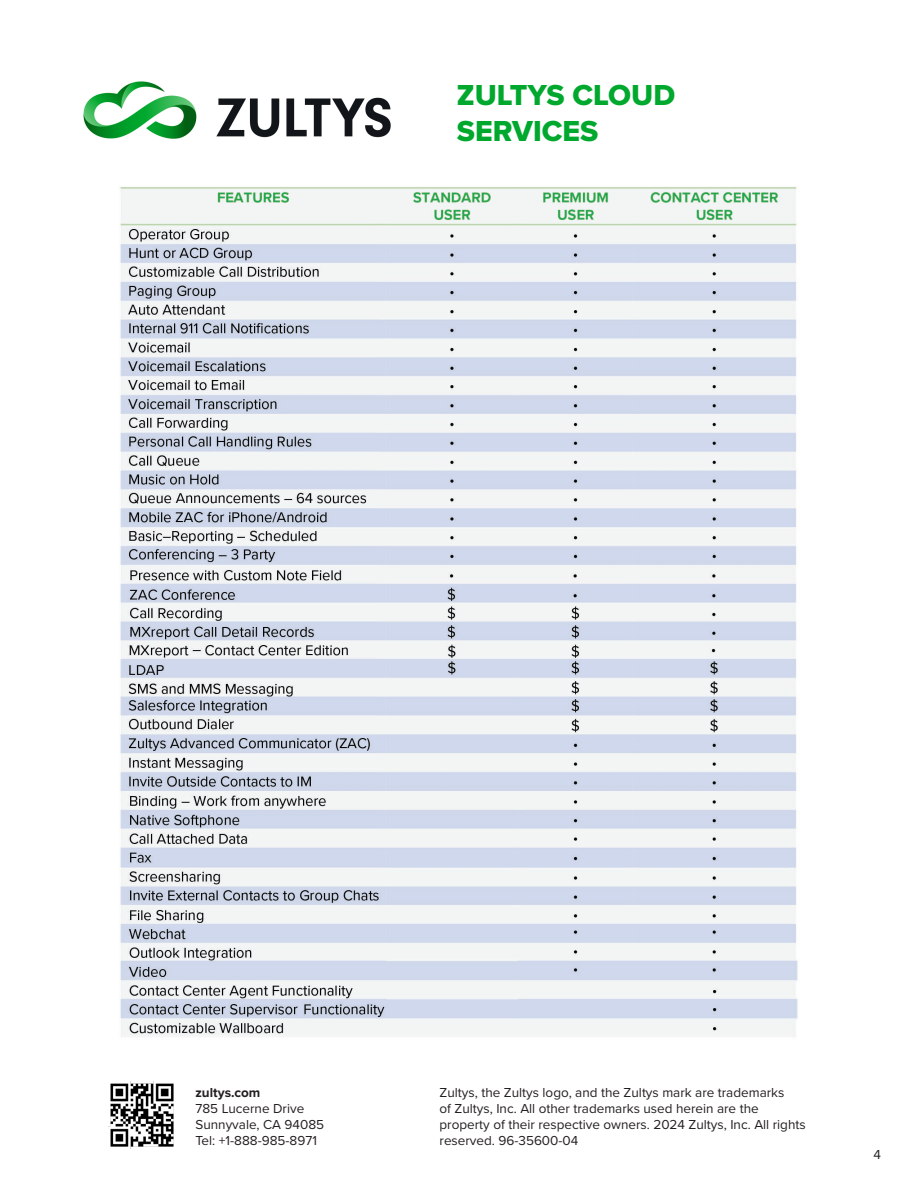
<style>
.page{position:relative;width:918px;height:1188px;background:#fff}
.page>*{position:absolute;margin:0;border:0;box-sizing:border-box;transform-origin:0 0}
.t1{font:30px "Proxima Nova Extrabld";color:#00a82d}
.t2{font:13.5px/16.2px "Proxima Nova";color:#231f20}
.t3{font:700 13.5px "Proxima Nova";color:#231f20}
</style>
<div class="page">
<img style="left:83px;top:81px;width:308px;height:58px">
<img style="left:108px;top:1081px;width:66px;height:68px">
<img style="left:119px;top:186px;width:679px;height:851px">
<p class="t1" style="left:457px;top:73px;width:220px">ZULTYS CLOUD</p>
<p class="t1" style="left:457px;top:109px;width:143px">SERVICES</p>
<p class="t3" style="left:195px;top:1082px;width:67px">zultys.com</p>
<p class="t2" style="left:195px;top:1100px;width:130px">785 Lucerne Drive<br>Sunnyvale, CA 94085</p>
<p class="t2" style="left:195px;top:1132px;width:123px">Tel: +1-888-985-8971</p>
<p class="t2" style="left:440px;top:1084px;width:368px">Zultys, the Zultys logo, and the Zultys mark are trademarks<br>of Zultys, Inc. All other trademarks used herein are the property of their respective owners. 2024 Zultys, Inc. All rights reserved. 96-35600-04</p>
<p class="t2" style="left:873px;top:1146px;width:9px">4</p>
</div>
